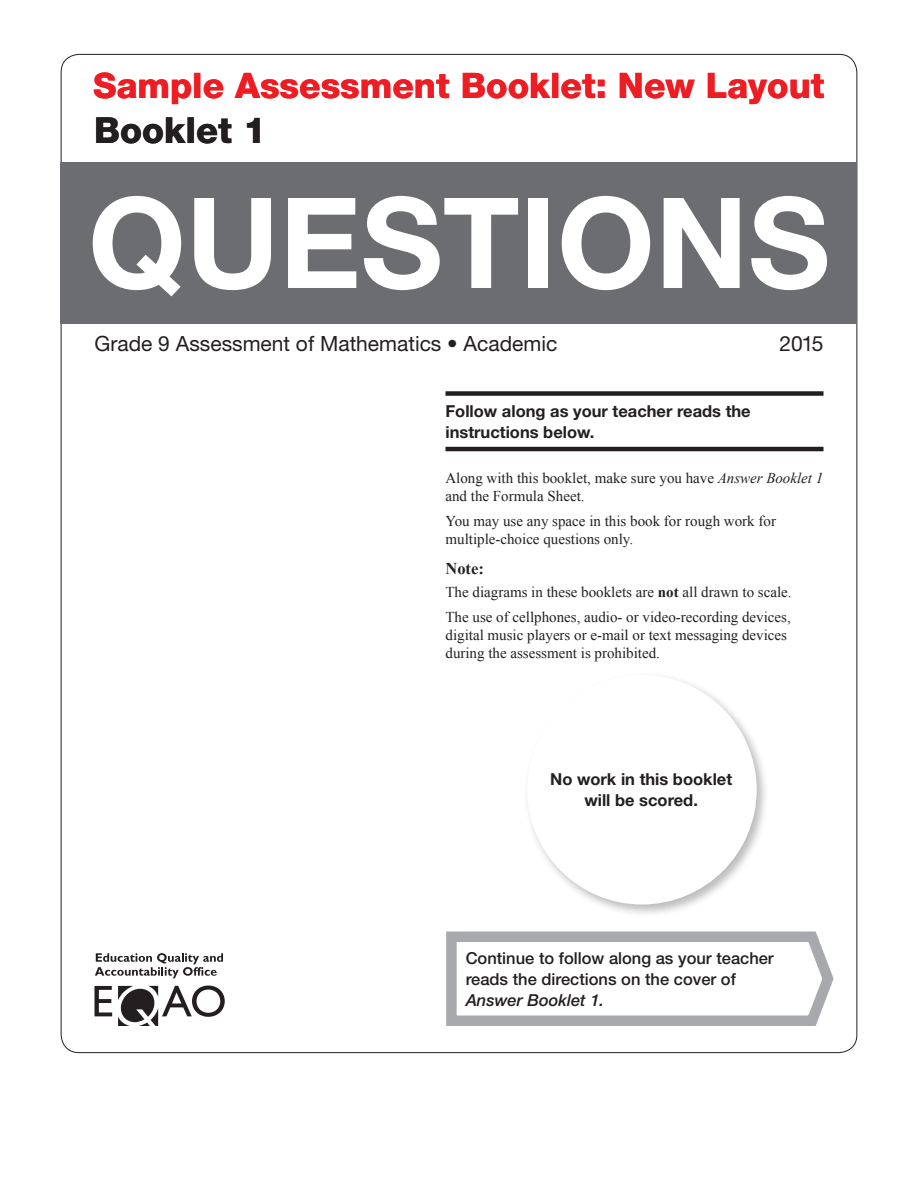
<style>
.page{position:relative;width:918px;height:1188px;background:#fff}
.page>*{position:absolute;margin:0;border:0;box-sizing:border-box;transform-origin:0 0}
.t1{font:700 126px "Helvetica Neue LT Std";color:#fff}
._9_Cover_Booklet_1_2{font:800 36px "Helvetica Neue LT Std";color:#231f20}
._9_Cover_Booklet_1_2-2{font:800 35.25px "Helvetica Neue LT Std";color:#ee1d23}
.t2{font:21px "Helvetica Neue LT Std";color:#231f20}
.t3{font:700 16.5px/21px "Helvetica Neue LT Std";color:#231f20;text-align:center}
.t4{font:500 16.5px/21px "Helvetica Neue LT Std";color:#231f20}
.t5{font:italic 500 16.5px "Helvetica Neue LT Std";color:#231f20}
.t6{font:700 16.5px "Times New Roman";color:#231f20}
.t7{font:15px/18px "Times New Roman";color:#231f20}
.s1{font-style:italic}
.s2{font-weight:700}
</style>
<div class="page">
<svg style="left:94px;top:986px;width:18px;height:30px"></svg>
<svg style="left:95px;top:953px;width:128px;height:25px"></svg>
<svg style="left:118px;top:986px;width:107px;height:40px"></svg>
<svg style="left:446px;top:931px;width:388px;height:95px"></svg>
<div style="left:523px;top:671px;width:246px;height:246px;background:#231f20;opacity:.3"></div>
<div style="left:527px;top:675px;width:230px;height:229px;background:#fff;border-radius:50%"></div>
<div style="left:446px;top:391px;width:378px;height:5px;background:#231f20"></div>
<hr style="left:446px;top:447px;width:378px;height:4px;background:#231f20">
<div style="left:61px;top:162px;width:796px;height:162px;background:#6c6d70"></div>
<p class="_9_Cover_Booklet_1_2-2" style="left:93px;top:65px;width:733px">Sample Assessment Booklet: New Layout</p>
<p class="_9_Cover_Booklet_1_2" style="left:94px;top:109px;width:174px">Booklet 1</p>
<h1 class="t1" style="left:88px;top:165px;width:744px">QUESTIONS</h1>
<h3 class="t2" style="left:94px;top:331px;width:464px">Grade 9 Assessment of Mathematics • Academic</h3>
<h3 class="t2" style="left:780px;top:331px;width:45px">2015</h3>
<p class="t3" style="left:446px;top:400px;width:307px;text-align:left">Follow along as your teacher reads the instructions below.</p>
<p class="t7" style="left:446px;top:469px;width:379px">Along with this booklet, make sure you have <span class="s1">Answer Booklet 1 </span>and the Formula Sheet.</p>
<p class="t7" style="left:446px;top:512px;width:332px">You may use any space in this book for rough work for multiple-choice questions only.</p>
<p class="t6" style="left:446px;top:557px;width:40px">Note:</p>
<p class="t7" style="left:446px;top:579px;width:348px;line-height:25.5px">The diagrams in these booklets are <span class="s2">not</span> all drawn to scale.<br>The use of cellphones, audio- or video-recording devices,</p>
<p class="t7" style="left:446px;top:626px;width:343px">digital music players or e-mail or text messaging devices during the assessment is prohibited.</p>
<p class="t3" style="left:550px;top:768px;width:184px">No work in this booklet will be scored.</p>
<p class="t4" style="left:466px;top:947px;width:310px">Continue to follow along as your teacher reads the directions on the cover of</p>
<p class="t5" style="left:466px;top:990px;width:140px">Answer Booklet 1.</p>
</div>
